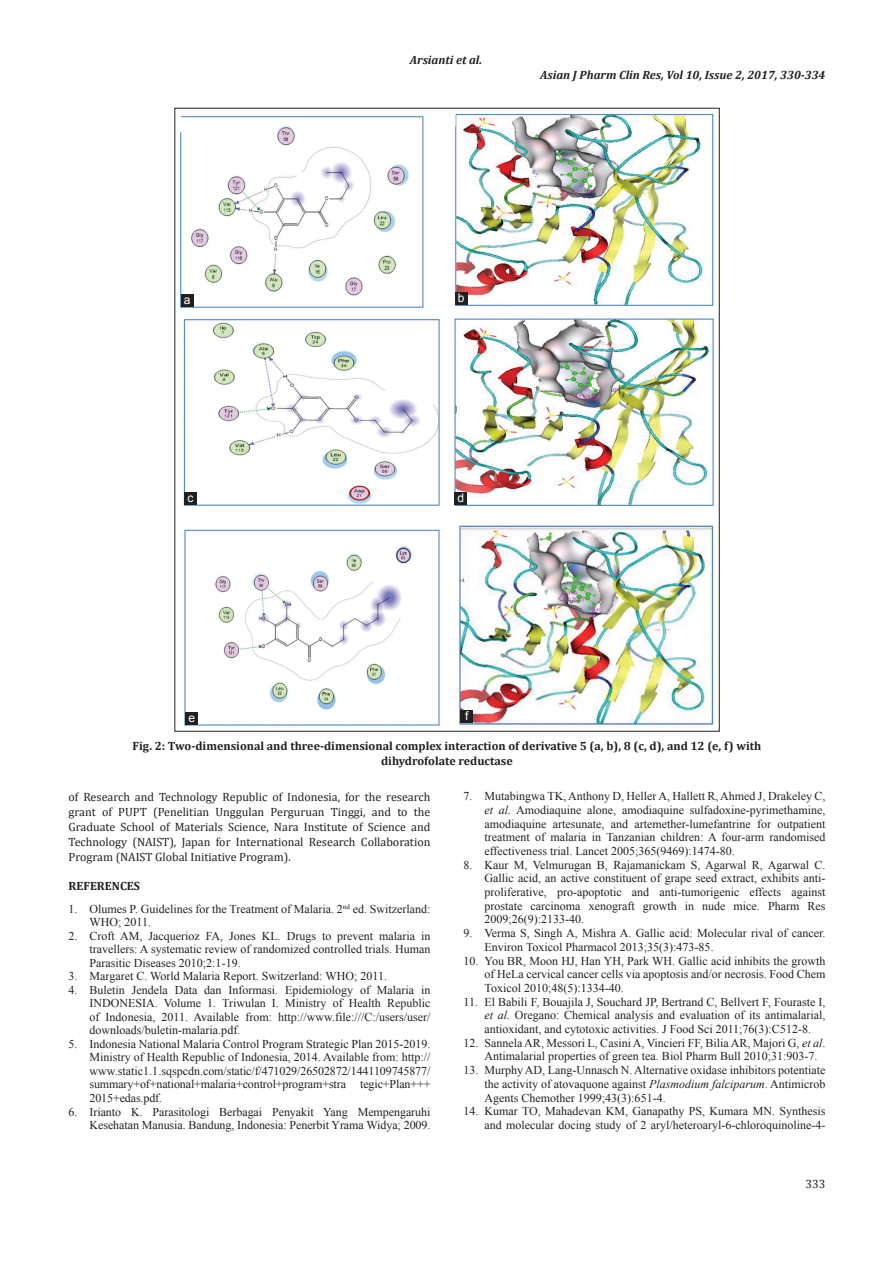
<style>
.page{position:relative;width:894px;height:1263px;background:#fff}
.page>*{position:absolute;margin:0;border:0;box-sizing:border-box;transform-origin:0 0}
.REF{font:12px/13.6px "Times New Roman";color:#231f20;text-align:justify}
.TX{font:12px/15px "Cambria";color:#231f20;text-align:justify}
.FGC{font:700 12px/15px "Cambria";color:#231f20;text-align:center}
.t1{font:italic 700 12px "Cambria";color:#231f20}
.LABEL{font:12px "Arial";color:#fff}
.s1{font-style:italic}
</style>
<div class="page">
<img style="left:180px;top:113px;width:534px;height:613px">
<div style="left:181px;top:294px;width:12px;height:13px;background:#231f20"></div>
<div style="left:184px;top:492px;width:13px;height:13px;background:#231f20"></div>
<div style="left:185px;top:712px;width:13px;height:13px;background:#231f20"></div>
<div style="left:454px;top:292px;width:13px;height:13px;background:#231f20"></div>
<div style="left:454px;top:492px;width:13px;height:13px;background:#231f20"></div>
<div style="left:460px;top:710px;width:13px;height:13px;background:#231f20"></div>
<p class="t1" style="left:410px;top:51px;width:74px">Arsianti et al.</p>
<p class="t1" style="left:540px;top:66px;width:287px">Asian J Pharm Clin Res, Vol 10, Issue 2, 2017, 330-334</p>
<p class="LABEL" style="left:184px;top:292px;width:8px">a</p>
<p class="LABEL" style="left:457px;top:290px;width:8px">b</p>
<p class="LABEL" style="left:187px;top:490px;width:7px">c</p>
<p class="LABEL" style="left:457px;top:490px;width:8px">d</p>
<p class="LABEL" style="left:188px;top:710px;width:8px">e</p>
<p class="LABEL" style="left:465px;top:708px;width:5px">f</p>
<p class="FGC" style="left:132px;top:738px;width:630px">Fig. 2: Two-dimensional and three-dimensional complex interaction of derivative 5 (a, b), 8 (c, d), and 12 (e, f) with dihydrofolate reductase</p>
<p class="TX" style="left:68px;top:789px;width:363px">of Research and Technology Republic of Indonesia, for the research grant of PUPT (Penelitian Unggulan Perguruan Tinggi, and to the Graduate School of Materials Science, Nara Institute of Science and Technology (NAIST), Japan for International Research Collaboration Program (NAIST Global Initiative Program).</p>
<h1 class="FGC" style="left:68px;top:878px;width:73px">REFERENCES</h1>
<p class="REF" style="left:89px;top:902px;width:342px;text-indent:-21px">1. Olumes P. Guidelines for the Treatment of Malaria. 2<sup>nd</sup> ed. Switzerland:<br>WHO; 2011.</p>
<p class="REF" style="left:89px;top:929px;width:342px;text-indent:-21px">2. Croft AM, Jacquerioz FA, Jones KL. Drugs to prevent malaria in travellers: A systematic review of randomized controlled trials. Human Parasitic Diseases 2010;2:1-19.</p>
<p class="REF" style="left:68px;top:969px;width:320px">3. Margaret C. World Malaria Report. Switzerland: WHO; 2011.</p>
<p class="REF" style="left:89px;top:983px;width:342px;text-indent:-21px">4. Buletin Jendela Data dan Informasi. Epidemiology of Malaria in INDONESIA. Volume 1. Triwulan I. Ministry of Health Republic of Indonesia, 2011. Available from: http://www.file:///C:/users/user/ downloads/buletin-malaria.pdf.</p>
<p class="REF" style="left:89px;top:1037px;width:342px;text-indent:-21px">5. Indonesia National Malaria Control Program Strategic Plan 2015-2019.<br>Ministry of Health Republic of Indonesia, 2014. Available from: http:// www.static1.1.sqspcdn.com/static/f/471029/26502872/1441109745877/ summary+of+national+malaria+control+program+stra tegic+Plan+++ 2015+edas.pdf.</p>
<p class="REF" style="left:68px;top:1104px;width:363px;text-align:right">6. Irianto K. Parasitologi Berbagai Penyakit Yang Mempengaruhi<br>Kesehatan Manusia. Bandung, Indonesia: Penerbit Yrama Widya; 2009.</p>
<p class="REF" style="left:484px;top:789px;width:342px;text-indent:-21px">7. Mutabingwa TK, Anthony D, Heller A, Hallett R, Ahmed J, Drakeley C, <span class="s1">et al.</span> Amodiaquine alone, amodiaquine sulfadoxine-pyrimethamine, amodiaquine artesunate, and artemether-lumefantrine for outpatient treatment of malaria in Tanzanian children: A four-arm randomised effectiveness trial. Lancet 2005;365(9469):1474-80.</p>
<p class="REF" style="left:484px;top:857px;width:342px;text-indent:-21px">8. Kaur M, Velmurugan B, Rajamanickam S, Agarwal R, Agarwal C.<br>Gallic acid, an active constituent of grape seed extract, exhibits anti&shy;proliferative, pro-apoptotic and anti-tumorigenic effects against prostate carcinoma xenograft growth in nude mice. Pharm Res 2009;26(9):2133-40.</p>
<p class="REF" style="left:484px;top:926px;width:342px;text-indent:-21px">9. Verma S, Singh A, Mishra A. Gallic acid: Molecular rival of cancer.<br>Environ Toxicol Pharmacol 2013;35(3):473-85.</p>
<p class="REF" style="left:484px;top:953px;width:342px;text-indent:-21px">10. You BR, Moon HJ, Han YH, Park WH. Gallic acid inhibits the growth of HeLa cervical cancer cells via apoptosis and/or necrosis. Food Chem Toxicol 2010;48(5):1334-40.</p>
<p class="REF" style="left:484px;top:994px;width:342px;text-indent:-21px">11. El Babili F, Bouajila J, Souchard JP, Bertrand C, Bellvert F, Fouraste I, <span class="s1">et al.</span> Oregano: Chemical analysis and evaluation of its antimalarial, antioxidant, and cytotoxic activities. J Food Sci 2011;76(3):C512-8.</p>
<p class="REF" style="left:484px;top:1035px;width:342px;text-indent:-21px">12. Sannela AR, Messori L, Casini A, Vincieri FF, Bilia AR, Majori G, <span class="s1">et al</span>.<br>Antimalarial properties of green tea. Biol Pharm Bull 2010;31:903-7.</p>
<p class="REF" style="left:484px;top:1063px;width:342px;text-indent:-21px">13. Murphy AD, Lang-Unnasch N. Alternative oxidase inhibitors potentiate the activity of atovaquone against <span class="s1">Plasmodium falciparum</span>. Antimicrob Agents Chemother 1999;43(3):651-4.</p>
<p class="REF" style="left:463px;top:1104px;width:363px;text-align:right">14. Kumar TO, Mahadevan KM, Ganapathy PS, Kumara MN. Synthesis and molecular docing study of 2 aryl/heteroaryl-6-chloroquinoline-4-</p>
<p class="TX" style="left:805px;top:1176px;width:21px">333</p>
</div>
